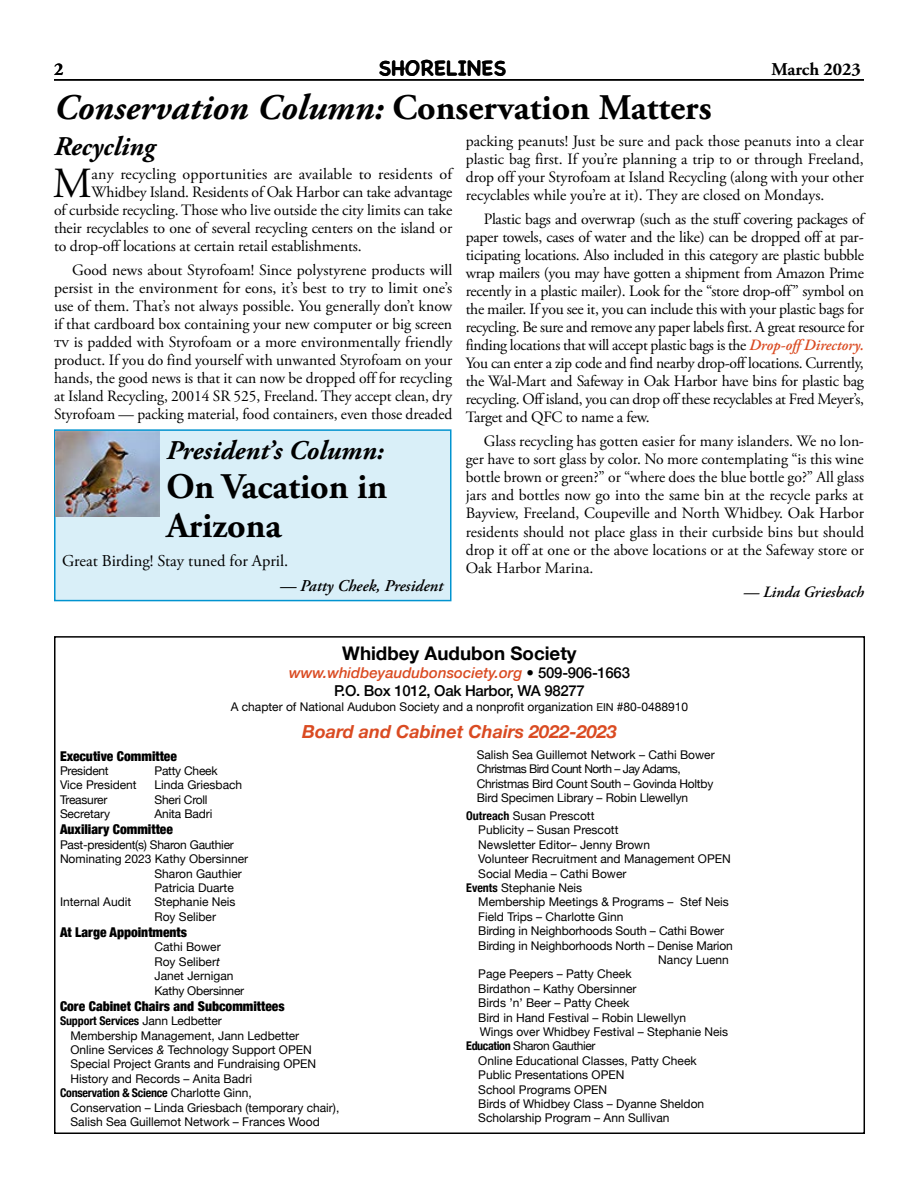
<style>
.page{position:relative;width:918px;height:1188px;background:#fff}
.page>*{position:absolute;margin:0;border:0;box-sizing:border-box;transform-origin:0 0}
.body_text_first{font:42.9px "Adobe Garamond Pro";color:#000}
.Heading{font:italic 700 36px "Adobe Garamond Pro";color:#000}
.Heading-2{font:700 36px/39px "Adobe Garamond Pro";color:#000}
.Subhead{font:italic 700 27px "Adobe Garamond Pro";color:#000}
.t1{font:700 21px "Chalkboard SE";color:#000}
.t2{font:700 18.75px "Helvetica Neue";color:#000}
.t3{font:italic 700 18px "Helvetica Neue";color:#da4b22}
.t4{font:700 18px "Adobe Garamond Pro";color:#000}
.body_text{font:16.5px "Adobe Garamond Pro";letter-spacing:-.01em;color:#000}
.author{font:italic 600 16.5px "Adobe Garamond Pro";color:#000}
.body_text-2{font:15.75px/18px "Adobe Garamond Pro";letter-spacing:-.005em;color:#000;text-align:justify}
.body_text_first-2{font:15.75px "Adobe Garamond Pro";letter-spacing:-.01em;color:#000}
.author-2{font:italic 600 15.75px "Adobe Garamond Pro";color:#000}
.t5{font:500 15px/18px "Helvetica Neue";letter-spacing:-.02em;color:#000;text-align:center}
.t6{font:900 condensed 13.5px "Helvetica Neue";color:#000}
.t7{font:12px/14.4px "Helvetica Neue";color:#000}
.t8{font:12px "Helvetica Neue";letter-spacing:-.02em;color:#000}
.t9{font:700 condensed 12px "Helvetica Neue";letter-spacing:-.02em;color:#000}
.t10{font:12px "Helvetica Neue";letter-spacing:-.03em;color:#000}
.s1{font-style:normal}
.s2{font-weight:600;font-style:italic;color:#da4b22}
.s3{font-style:italic;color:#da4b22}
.s4{font-style:italic}
.s5{font-family:"Helvetica Neue SC900";font-size:10.8px}
.s6{font-weight:400;font-stretch:normal}
.s7{font-weight:700;font-stretch:condensed}
</style>
<div class="page">
<hr style="left:54px;top:79px;width:810px;height:2px;background:#000">
<div style="left:55px;top:430px;width:396px;height:171px;background:#d9eff8"></div>
<div style="left:54px;top:429px;width:398px;height:172px;border:2px solid #0193cf"></div>
<img style="left:56px;top:432px;width:104px;height:85px">
<p class="t4" style="left:54px;top:58px;width:11px">2</p>
<h3 class="t1" style="left:379px;top:55px;width:129px">SHORELINES</h3>
<p class="t4" style="left:771px;top:58px;width:91px">March 2023</p>
<p class="Heading" style="left:54px;top:87px;width:659px">Conservation Column: <span class="s1">Conservation Matters</span></p>
<p class="Subhead" style="left:54px;top:131px;width:103px">Recycling</p>
<p class="body_text_first" style="left:53px;top:158px;width:41px">M</p>
<p class="body_text_first-2" style="left:92px;top:165px;width:362px">any recycling opportunities are available to residents of</p>
<p class="body_text-2" style="left:466px;top:133px;width:400px">packing peanuts! Just be sure and pack those peanuts into a clear plastic bag first. If you’re planning a trip to or through Freeland, drop off your Styrofoam at Island Recycling (along with your other recyclables while you’re at it). They are closed on Mondays.</p>
<p class="body_text-2" style="left:466px;top:211px;width:400px;text-indent:18px">Plastic bags and overwrap (such as the stuff covering packages of paper towels, cases of water and the like) can be dropped off at par&shy;ticipating locations. Also included in this category are plastic bubble wrap mailers (you may have gotten a shipment from Amazon Prime recently in a plastic mailer). Look for the “store drop-off” symbol on the mailer. If you see it, you can include this with your plastic bags for recycling. Be sure and remove any paper labels first. A great resource for finding locations that will accept plastic bags is the <span class="s2">Drop-offDirectory.<br></span>You can enter a zip code and find nearby drop-off locations. Currently, the Wal-Mart and Safeway in Oak Harbor have bins for plastic bag recycling. Off island, you can drop off these recyclables at Fred Meyer’s, Target and QFC to name a few.</p>
<p class="body_text-2" style="left:466px;top:433px;width:400px;text-indent:18px">Glass recycling has gotten easier for many islanders. We no lon&shy;ger have to sort glass by color. No more contemplating “is this wine bottle brown or green?” or “where does the blue bottle go?” All glass jars and bottles now go into the same bin at the recycle parks at Bayview, Freeland, Coupeville and North Whidbey. Oak Harbor residents should not place glass in their curbside bins but should drop it off at one or the above locations or at the Safeway store or Oak Harbor Marina.</p>
<p class="author-2" style="left:743px;top:583px;width:122px">— Linda Griesbach</p>
<p class="body_text_first-2" style="left:92px;top:183px;width:362px">Whidbey Island. Residents of Oak Harbor can take advantage</p>
<p class="body_text_first-2" style="left:54px;top:201px;width:400px">of curbside recycling. Those who live outside the city limits can take</p>
<p class="body_text_first-2" style="left:54px;top:219px;width:400px">their recyclables to one of several recycling centers on the island or</p>
<p class="body_text_first-2" style="left:54px;top:237px;width:309px">to drop-off locations at certain retail establishments.</p>
<p class="body_text-2" style="left:54px;top:262px;width:400px;text-indent:18px">Good news about Styrofoam! Since polystyrene products will persist in the environment for eons, it’s best to try to limit one’s use of them. That’s not always possible. You generally don’t know if that cardboard box containing your new computer or big screen tv is padded with Styrofoam or a more environmentally friendly product. If you do find yourself with unwanted Styrofoam on your hands, the good news is that it can now be dropped off for recycling at Island Recycling, 20014 SR 525, Freeland. They accept clean, dry Styrofoam — packing material, food containers, even those dreaded</p>
<p class="Subhead" style="left:166px;top:435px;width:219px">President’s Column:</p>
<p class="Heading-2" style="left:166px;top:468px;width:223px">On Vacation in<br>Arizona</p>
<p class="body_text" style="left:62px;top:551px;width:228px">Great Birding! Stay tuned for April.</p>
<p class="author" style="left:280px;top:576px;width:165px">— Patty Cheek, President</p>
<p class="t2" style="left:342px;top:639px;width:236px">Whidbey Audubon Society</p>
<p class="t5" style="left:289px;top:663px;width:343px"><span class="s3">www.whidbeyaudubonsociety.org</span> <span class="s4">•</span> 509-906-1663<br>P.O. Box 1012, Oak Harbor, WA 98277</p>
<p class="t7" style="left:231px;top:700px;width:459px">A chapter of National Audubon Society and a nonprofit organization <span class="s5">ein</span> #80-0488910</p>
<p class="t3" style="left:302px;top:718px;width:316px">Board and Cabinet Chairs 2022-2023</p>
<p class="t6" style="left:60px;top:745px;width:118px">Executive Committee</p>
<p class="t8" style="left:60px;top:762px;width:50px">President</p>
<p class="t8" style="left:154px;top:762px;width:65px">Patty Cheek</p>
<p class="t7" style="left:60px;top:779px;width:78px">Vice President</p>
<p class="t7" style="left:154px;top:779px;width:89px">Linda Griesbach</p>
<p class="t8" style="left:60px;top:791px;width:49px">Treasurer</p>
<p class="t8" style="left:154px;top:791px;width:55px">Sheri Croll</p>
<p class="t7" style="left:60px;top:807px;width:52px">Secretary</p>
<p class="t7" style="left:154px;top:807px;width:59px">Anita Badri</p>
<p class="t6" style="left:60px;top:818px;width:114px">Auxiliary Committee</p>
<p class="t8" style="left:60px;top:836px;width:175px">Past-president(s) Sharon Gauthier</p>
<p class="t7" style="left:60px;top:852px;width:190px">Nominating 2023 Kathy Obersinner</p>
<p class="t7" style="left:154px;top:867px;width:89px">Sharon Gauthier</p>
<p class="t7" style="left:154px;top:881px;width:81px">Patricia Duarte</p>
<p class="t7" style="left:60px;top:896px;width:73px">Internal Audit</p>
<p class="t7" style="left:154px;top:896px;width:83px">Stephanie Neis<br>Roy Seliber</p>
<p class="t6" style="left:60px;top:921px;width:129px">At Large Appointments</p>
<p class="t7" style="left:154px;top:941px;width:91px">Cathi Bower<br>Roy Seliber<span class="s4">t<br></span>Janet Jernigan<br>Kathy Obersinner</p>
<p class="t6" style="left:60px;top:995px;width:226px">Core Cabinet Chairs and Subcommittees</p>
<p class="t9" style="left:60px;top:1011px;width:163px">Support Services <span class="s6">Jann Ledbetter</span></p>
<p class="t7" style="left:70px;top:1029px;width:230px">Membership Management, Jann Ledbetter</p>
<p class="t7" style="left:70px;top:1043px;width:243px">Online Service<span class="s4">s &amp;</span> Technology Support OPEN</p>
<p class="t7" style="left:70px;top:1058px;width:247px">Special Project Grants and Fundraising OPEN</p>
<p class="t7" style="left:70px;top:1072px;width:183px">History and Records – Anita Badri</p>
<p class="t9" style="left:60px;top:1083px;width:193px">Conservation &amp; Science <span class="s6">Charlotte Ginn,</span></p>
<p class="t7" style="left:70px;top:1101px;width:270px">Conservation – Linda Griesbach (temporary chair),</p>
<p class="t7" style="left:70px;top:1115px;width:251px">Salish Sea Guillemot Network – Frances Wood</p>
<p class="t7" style="left:477px;top:748px;width:239px">Salish Sea Guillemot Network – Cathi Bower Christmas Bird Count North – Jay Adams, Christmas Bird Count South – Govinda Holtby Bird Specimen Library – Robin Llewellyn</p>
<p class="t7" style="left:466px;top:809px;width:130px"><span class="s7">Outreach</span> Susan Prescott</p>
<p class="t7" style="left:478px;top:824px;width:142px">Publicity – Susan Prescott</p>
<p class="t7" style="left:478px;top:838px;width:173px">Newsletter Editor– Jenny Brown</p>
<p class="t7" style="left:478px;top:852px;width:254px">Volunteer Recruitment and Management OPEN</p>
<p class="t7" style="left:478px;top:867px;width:150px">Social Media – Cathi Bower</p>
<p class="t7" style="left:466px;top:881px;width:117px"><span class="s7">Events</span> Stephanie Neis</p>
<p class="t7" style="left:478px;top:896px;width:252px">Membership Meetings &amp; Programs – Stef Neis</p>
<p class="t7" style="left:478px;top:910px;width:147px">Field Trips – Charlotte Ginn</p>
<p class="t7" style="left:478px;top:924px;width:247px">Birding in Neighborhoods South – Cathi Bower</p>
<p class="t7" style="left:478px;top:939px;width:256px">Birding in Neighborhoods North – Denise Marion</p>
<p class="t7" style="left:658px;top:953px;width:72px">Nancy Luenn</p>
<p class="t7" style="left:478px;top:968px;width:155px">Page Peepers – Patty Cheek</p>
<p class="t7" style="left:478px;top:982px;width:160px">Birdathon – Kathy Obersinner</p>
<p class="t7" style="left:478px;top:996px;width:153px">Birds ’n’ Beer – Patty Cheek</p>
<p class="t7" style="left:478px;top:1011px;width:209px">Bird in Hand Festival – Robin Llewellyn</p>
<p class="t7" style="left:480px;top:1025px;width:250px">Wings over Whidbey Festival – Stephanie Neis</p>
<p class="t10" style="left:466px;top:1037px;width:131px"><span class="s7">Education</span> Sharon Gauthier</p>
<p class="t7" style="left:478px;top:1054px;width:220px">Online Educational Classes, Patty Cheek</p>
<p class="t7" style="left:478px;top:1068px;width:148px">Public Presentations OPEN</p>
<p class="t7" style="left:478px;top:1083px;width:130px">School Programs OPEN</p>
<p class="t7" style="left:478px;top:1097px;width:228px">Birds of Whidbey Class – Dyanne Sheldon</p>
<p class="t7" style="left:478px;top:1112px;width:193px">Scholarship Program – Ann Sullivan</p>
</div>
